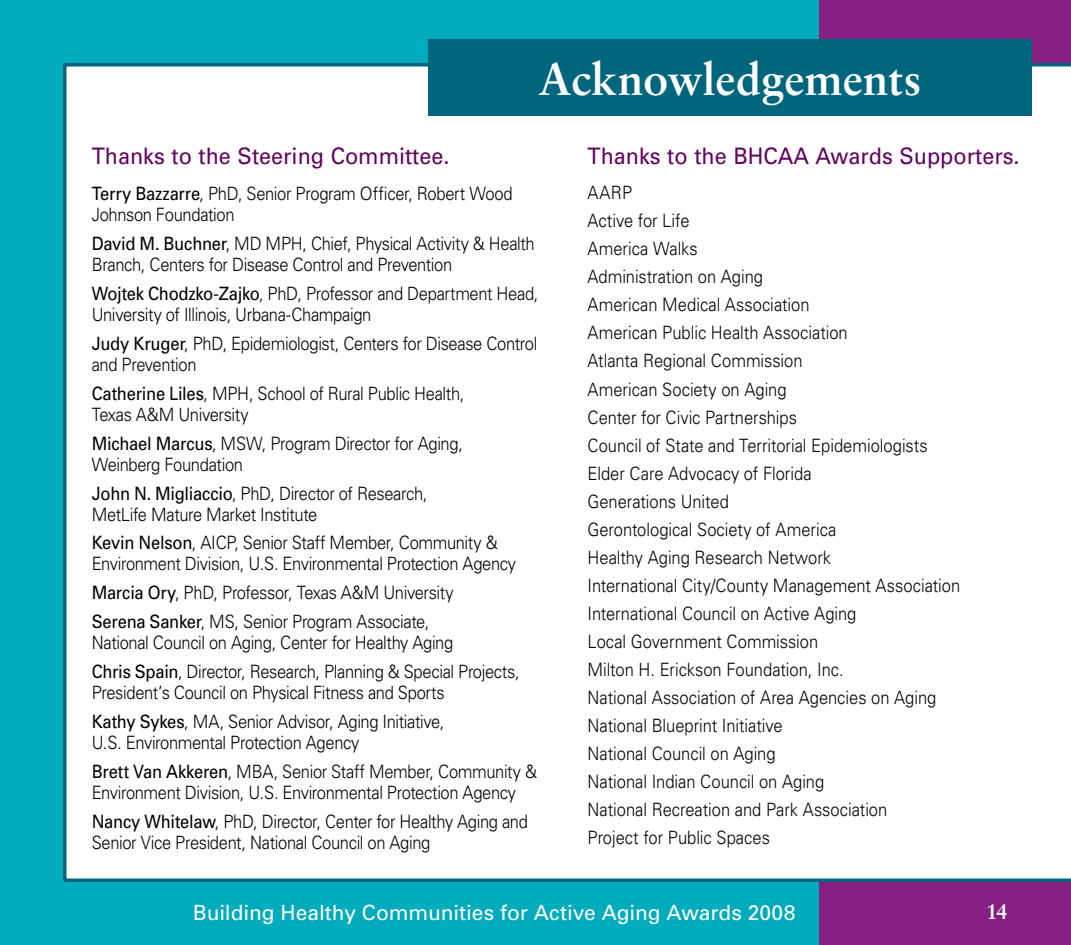
<style>
.page{position:relative;width:1071px;height:945px;background:#00abbc}
.page>*{position:absolute;margin:0;border:0;box-sizing:border-box;transform-origin:0 0}
.Header_left{font:700 45.5px "Sabon";letter-spacing:-.005em;color:#fff}
.Sidebar_title{font:22.75px "Univers";color:#620460;scale:.95 1}
.t1{font:21px "Univers";letter-spacing:-.005em;color:#fff}
.t2{font:700 21px "Sabon";color:#fff}
.acknowledgements{font:300 18.38px/21px "Univers";letter-spacing:-.015em;color:#000;scale:.9 1}
.s1{font-weight:400}
</style>
<div class="page">
<div style="left:819px;top:0;width:252px;height:945px;background:#851f82"></div>
<div style="left:63px;top:63px;width:1008px;height:819px;background:#fff"></div>
<div style="left:428px;top:39px;width:604px;height:77px;background:#00667e"></div>
<hr style="left:808px;top:207px;width:214px;height:1px;background:#fff">
<p class="Header_left" style="left:538px;top:51px;width:385px">Acknowledgements</p>
<p class="Sidebar_title" style="left:92px;top:141px;width:378px">Thanks to the Steering Committee.</p>
<p class="acknowledgements" style="left:92px;top:183px;width:469px"><span class="s1">Terry Bazzarre</span>, PhD, Senior Program Officer, Robert Wood<br>Johnson Foundation</p>
<p class="acknowledgements" style="left:92px;top:233px;width:494px"><span class="s1">David M. Buchner</span>, MD MPH, Chief, Physical Activity &amp; Health<br>Branch, Centers for Disease Control and Prevention</p>
<p class="acknowledgements" style="left:92px;top:283px;width:498px"><span class="s1">Wojtek Chodzko-Zajko</span>, PhD, Professor and Department Head,<br>University of Illinois, Urbana-Champaign</p>
<p class="acknowledgements" style="left:92px;top:332px;width:497px"><span class="s1">Judy Kruger</span>, PhD, Epidemiologist, Centers for Disease Control and Prevention</p>
<p class="acknowledgements" style="left:92px;top:382px;width:416px"><span class="s1">Catherine Liles</span>, MPH, School of Rural Public Health,<br>Texas A&amp;M University</p>
<p class="acknowledgements" style="left:92px;top:432px;width:414px"><span class="s1">Michael Marcus</span>, MSW, Program Director for Aging,<br>Weinberg Foundation</p>
<p class="acknowledgements" style="left:92px;top:482px;width:375px"><span class="s1">John N. Migliaccio</span>, PhD, Director of Research,<br>MetLife Mature Market Institute</p>
<p class="acknowledgements" style="left:92px;top:532px;width:473px"><span class="s1">Kevin Nelson</span>, AICP, Senior Staff Member, Community &amp;<br>Environment Division, U.S. Environmental Protection Agency</p>
<p class="acknowledgements" style="left:92px;top:582px;width:404px"><span class="s1">Marcia Ory</span>, PhD, Professor, Texas A&amp;M University</p>
<p class="acknowledgements" style="left:92px;top:611px;width:403px"><span class="s1">Serena Sanker</span>, MS, Senior Program Associate,<br>National Council on Aging, Center for Healthy Aging</p>
<p class="acknowledgements" style="left:92px;top:661px;width:477px"><span class="s1">Chris Spain</span>, Director, Research, Planning &amp; Special Projects,<br>President’s Council on Physical Fitness and Sports</p>
<p class="acknowledgements" style="left:92px;top:710px;width:393px"><span class="s1">Kathy Sykes</span>, MA, Senior Advisor, Aging Initiative,<br>U.S. Environmental Protection Agency</p>
<p class="acknowledgements" style="left:92px;top:760px;width:496px"><span class="s1">Brett Van Akkeren</span>, MBA, Senior Staff Member, Community &amp;<br>Environment Division, U.S. Environmental Protection Agency</p>
<p class="acknowledgements" style="left:92px;top:810px;width:486px"><span class="s1">Nancy Whitelaw</span>, PhD, Director, Center for Healthy Aging and<br>Senior Vice President, National Council on Aging</p>
<p class="Sidebar_title" style="left:587px;top:141px;width:456px">Thanks to the BHCAA Awards Supporters.</p>
<p class="acknowledgements" style="left:587px;top:182px;width:51px">AARP</p>
<p class="acknowledgements" style="left:587px;top:210px;width:115px">Active for Life</p>
<p class="acknowledgements" style="left:587px;top:238px;width:124px">America Walks</p>
<p class="acknowledgements" style="left:587px;top:266px;width:197px">Administration on Aging</p>
<p class="acknowledgements" style="left:587px;top:294px;width:248px">American Medical Association</p>
<p class="acknowledgements" style="left:587px;top:322px;width:291px">American Public Health Association</p>
<p class="acknowledgements" style="left:587px;top:350px;width:241px">Atlanta Regional Commission</p>
<p class="acknowledgements" style="left:587px;top:378px;width:223px">American Society on Aging</p>
<p class="acknowledgements" style="left:587px;top:406px;width:234px">Center for Civic Partnerships</p>
<p class="acknowledgements" style="left:587px;top:434px;width:379px">Council of State and Territorial Epidemiologists</p>
<p class="acknowledgements" style="left:587px;top:462px;width:251px">Elder Care Advocacy of Florida</p>
<p class="acknowledgements" style="left:587px;top:490px;width:159px">Generations United</p>
<p class="acknowledgements" style="left:587px;top:518px;width:278px">Gerontological Society of America</p>
<p class="acknowledgements" style="left:587px;top:546px;width:272px">Healthy Aging Research Network</p>
<p class="acknowledgements" style="left:587px;top:574px;width:416px">International City/County Management Association</p>
<p class="acknowledgements" style="left:587px;top:602px;width:300px">International Council on Active Aging</p>
<p class="acknowledgements" style="left:587px;top:630px;width:258px">Local Government Commission</p>
<p class="acknowledgements" style="left:587px;top:658px;width:286px">Milton H. Erickson Foundation, Inc.</p>
<p class="acknowledgements" style="left:587px;top:686px;width:389px">National Association of Area Agencies on Aging</p>
<p class="acknowledgements" style="left:587px;top:714px;width:218px">National Blueprint Initiative</p>
<p class="acknowledgements" style="left:587px;top:742px;width:211px">National Council on Aging</p>
<p class="acknowledgements" style="left:587px;top:770px;width:265px">National Indian Council on Aging</p>
<p class="acknowledgements" style="left:587px;top:798px;width:335px">National Recreation and Park Association</p>
<p class="acknowledgements" style="left:587px;top:826px;width:204px">Project for Public Spaces</p>
<p class="t1" style="left:193px;top:899px;width:604px">Building Healthy Communities for Active Aging Awards 2008</p>
<p class="t2" style="left:986px;top:899px;width:23px">14</p>
</div>
